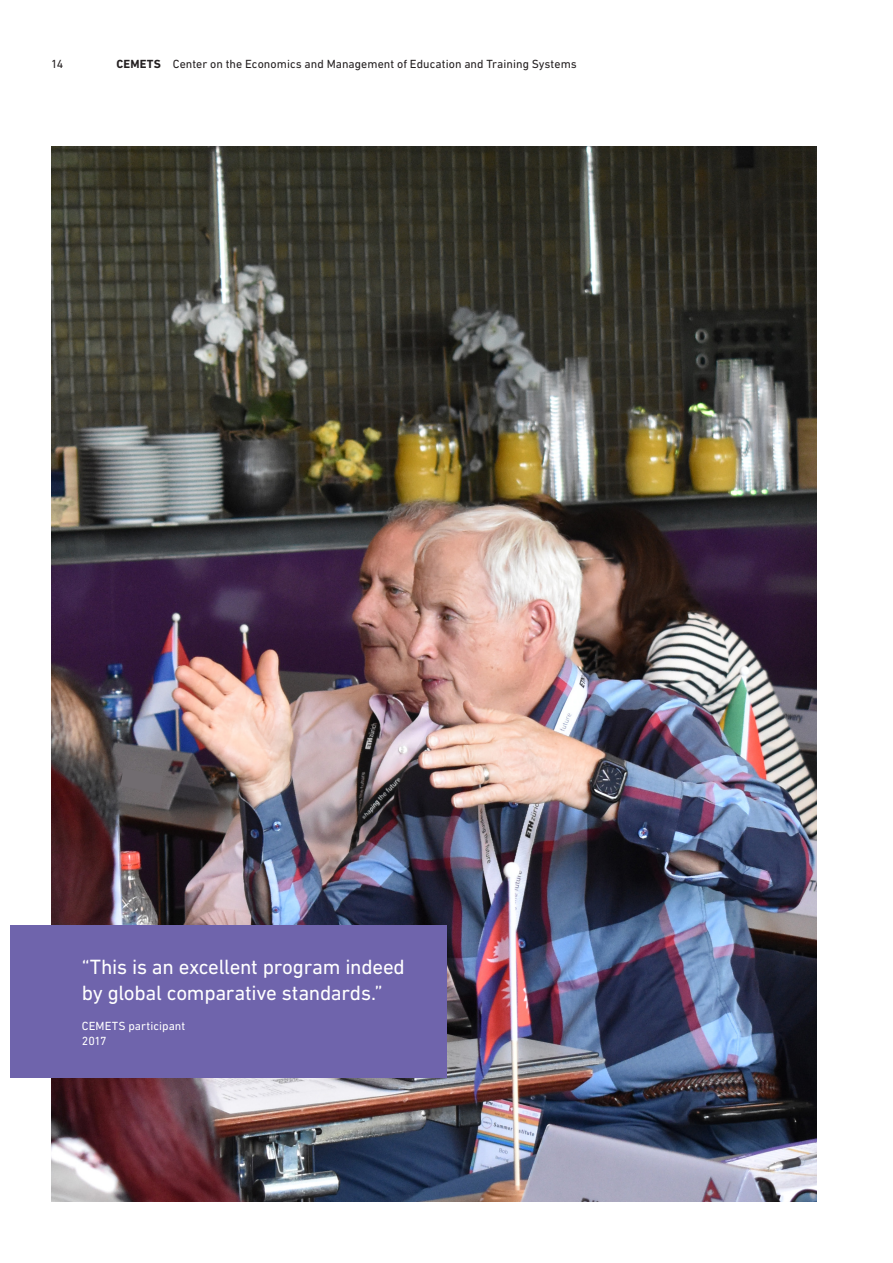
<style>
.page{position:relative;width:893px;height:1263px;background:#fff}
.page>*{position:absolute;margin:0;border:0;box-sizing:border-box;transform-origin:0 0}
.t1{font:21px/25.2px "DIN Next W1 G";letter-spacing:-.015em;color:#fff}
.t2{font:12px "DIN Next W1 G";letter-spacing:.005em;color:#231f20}
.t3{font:12px/15px "DIN Next W1 G";letter-spacing:.005em;color:#fff}
.s1{font-weight:700}
</style>
<div class="page">
<img style="left:51px;top:147px;width:765px;height:1054px">
<div style="left:10px;top:925px;width:436px;height:152px;background:#6f64ac"></div>
<svg style="left:120px;top:768px;width:43px;height:25px"></svg>
<p class="t2" style="left:51px;top:57px;width:14px">14</p>
<p class="t2" style="left:116px;top:57px;width:462px"><span class="s1">CEMETS</span> Center on the Economics and Management of Education and Training Systems</p>
<h1 class="t1" style="left:82px;top:954px;width:325px">“This is an excellent program indeed by global comparative standards.”</h1>
<p class="t3" style="left:82px;top:1018px;width:105px">CEMETS participant<br>2017</p>
</div>
